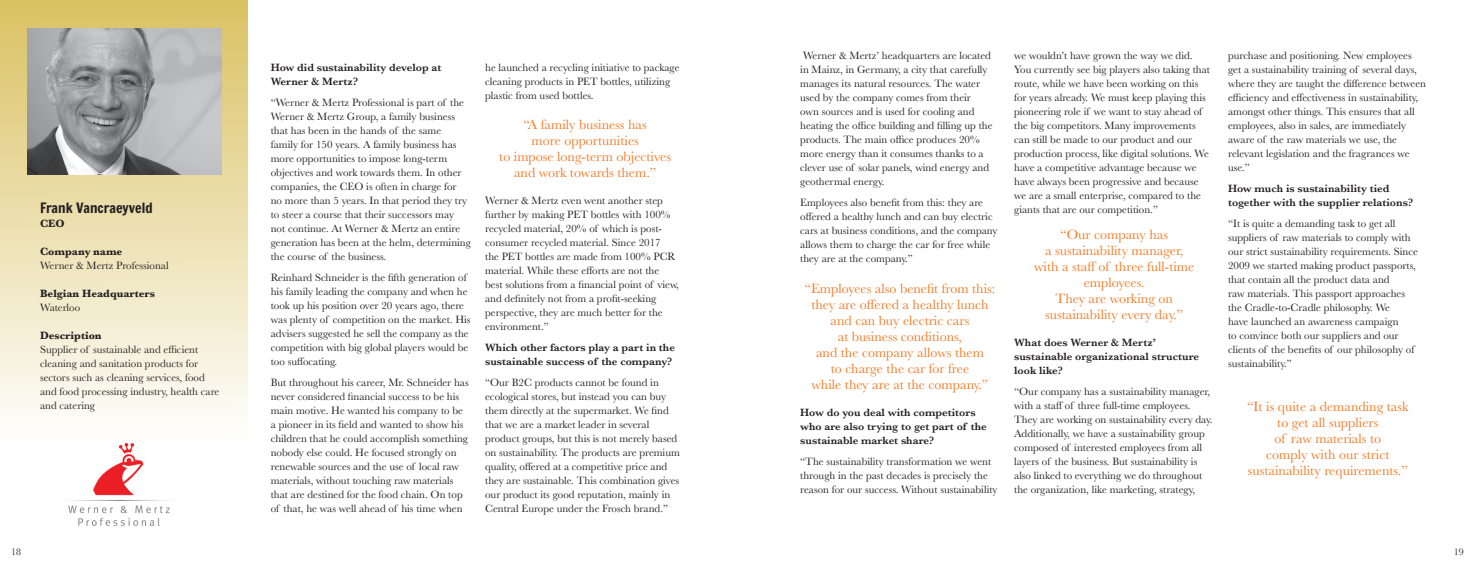
<style>
.page{position:relative;width:1475px;height:567px;background:#fff}
.page>*{position:absolute;margin:0;border:0;box-sizing:border-box;transform-origin:0 0}
.t1{font:14px/16px "Baskerville";color:#f47923;text-align:center}
.t2{font:14px "Francois One";color:#231f20}
.t3{font:11px/14px "Baskerville";color:#231f20}
.t4{font:600 11px/14px "Baskerville";color:#231f20}
.t5{font:700 11px "Baskerville";color:#231f20}
.t6{font:10px "Baskerville";color:#231f20}
</style>
<div class="page">
<div style="left:0;top:0;width:248px;height:567px;background:linear-gradient(to bottom,#dbc469,#fff)"></div>
<img style="left:27px;top:28px;width:194px;height:146px">
<img style="left:57px;top:443px;width:124px;height:82px">
<p class="t2" style="left:40px;top:198px;width:114px">Frank Vancraeyveld</p>
<p class="t5" style="left:40px;top:216px;width:26px">CEO</p>
<p class="t5" style="left:40px;top:244px;width:84px">Company name</p>
<p class="t3" style="left:40px;top:259px;width:130px">Werner &amp; Mertz Professional</p>
<p class="t5" style="left:40px;top:286px;width:116px">Belgian Headquarters</p>
<p class="t3" style="left:40px;top:301px;width:42px">Waterloo</p>
<p class="t5" style="left:40px;top:328px;width:63px">Description</p>
<p class="t3" style="left:40px;top:343px;width:181px">Supplier of sustainable and efficient cleaning and sanitation products for sectors such as cleaning services, food and food processing industry, health care and catering</p>
<p class="t4" style="left:271px;top:60px;width:172px">How did sustainability develop at<br>Werner &amp; Mertz?</p>
<p class="t3" style="left:271px;top:95px;width:202px">“Werner &amp; Mertz Professional is part of the Werner &amp; Mertz Group, a family business that has been in the hands of the same family for 150 years. A family business has more opportunities to impose long-term objectives and work towards them. In other companies, the CEO is often in charge for<br>no more than 5 years. In that period they try to steer a course that their successors may not continue. At Werner &amp; Mertz an entire generation has been at the helm, determining the course of the business.</p>
<p class="t3" style="left:271px;top:270px;width:201px">Reinhard Schneider is the fifth generation of his family leading the company and when he took up his position over 20 years ago, there was plenty of competition on the market. His advisers suggested he sell the company as the competition with big global players would be too suffocating.</p>
<p class="t3" style="left:271px;top:375px;width:199px">But throughout his career, Mr. Schneider has never considered financial success to be his main motive. He wanted his company to be a pioneer in its field and wanted to show his children that he could accomplish something nobody else could. He focused strongly on renewable sources and the use of local raw materials, without touching raw materials that are destined for the food chain. On top of that, he was well ahead of his time when</p>
<p class="t3" style="left:485px;top:60px;width:196px">he launched a recycling initiative to package cleaning products in PET bottles, utilizing plastic from used bottles.</p>
<p class="t1" style="left:499px;top:117px;width:173px">“A family business has<br>more opportunities<br>to impose long-term objectives and work towards them.”</p>
<p class="t3" style="left:485px;top:193px;width:195px">Werner &amp; Mertz even went another step further by making PET bottles with 100% recycled material, 20% of which is post&shy;consumer recycled material. Since 2017<br>the PET bottles are made from 100% PCR material. While these efforts are not the best solutions from a financial point of view, and definitely not from a profit-seeking perspective, they are much better for the environment.”</p>
<p class="t4" style="left:485px;top:340px;width:191px">Which other factors play a part in the sustainable success of the company?</p>
<p class="t3" style="left:485px;top:375px;width:196px">“Our B2C products cannot be found in ecological stores, but instead you can buy them directly at the supermarket. We find that we are a market leader in several product groups, but this is not merely based on sustainability. The products are premium quality, offered at a competitive price and they are sustainable. This combination gives our product its good reputation, mainly in Central Europe under the Frosch brand.”</p>
<p class="t3" style="left:800px;top:48px;width:194px">Werner &amp; Mertz’ headquarters are located in Mainz, in Germany, a city that carefully manages its natural resources. The water used by the company comes from their<br>own sources and is used for cooling and heating the office building and filling up the products. The main office produces 20% more energy than it consumes thanks to a clever use of solar panels, wind energy and geothermal energy.</p>
<p class="t3" style="left:800px;top:195px;width:199px">Employees also benefit from this: they are offered a healthy lunch and can buy electric cars at business conditions, and the company allows them to charge the car for free while they are at the company.”</p>
<p class="t1" style="left:804px;top:280px;width:192px">“Employees also benefit from this: they are offered a healthy lunch and can buy electric cars<br>at business conditions,<br>and the company allows them<br>to charge the car for free<br>while they are at the company.”</p>
<p class="t4" style="left:800px;top:405px;width:188px">How do you deal with competitors who are also trying to get part of the sustainable market share?</p>
<p class="t3" style="left:800px;top:454px;width:199px">“The sustainability transformation we went through in the past decades is precisely the reason for our success. Without sustainability</p>
<p class="t3" style="left:1014px;top:48px;width:197px">we wouldn’t have grown the way we did.<br>You currently see big players also taking that route, while we have been working on this for years already. We must keep playing this pioneering role if we want to stay ahead of the big competitors. Many improvements can still be made to our product and our production process, like digital solutions. We have a competitive advantage because we have always been progressive and because we are a small enterprise, compared to the giants that are our competition.”</p>
<p class="t1" style="left:1033px;top:227px;width:162px">“Our company has<br>a sustainability manager, with a staff of three full-time employees.<br>They are working on sustainability every day.”</p>
<p class="t4" style="left:1014px;top:335px;width:186px">What does Werner &amp; Mertz’ sustainable organizational structure look like?</p>
<p class="t3" style="left:1014px;top:384px;width:200px">“Our company has a sustainability manager, with a staff of three full-time employees.<br>They are working on sustainability every day.<br>Additionally, we have a sustainability group composed of interested employees from all layers of the business. But sustainability is also linked to everything we do throughout the organization, like marketing, strategy,</p>
<p class="t3" style="left:1227px;top:48px;width:199px">purchase and positioning. New employees get a sustainability training of several days, where they are taught the difference between efficiency and effectiveness in sustainability, amongst other things. This ensures that all employees, also in sales, are immediately aware of the raw materials we use, the relevant legislation and the fragrances we use.”</p>
<p class="t4" style="left:1227px;top:181px;width:186px">How much is sustainability tied together with the supplier relations?</p>
<p class="t3" style="left:1227px;top:216px;width:191px">“It is quite a demanding task to get all suppliers of raw materials to comply with our strict sustainability requirements. Since 2009 we started making product passports, that contain all the product data and<br>raw materials. This passport approaches the Cradle-to-Cradle philosophy. We<br>have launched an awareness campaign<br>to convince both our suppliers and our clients of the benefits of our philosophy of sustainability.”</p>
<p class="t1" style="left:1246px;top:398px;width:163px">“It is quite a demanding task to get all suppliers<br>of raw materials to<br>comply with our strict sustainability requirements.”</p>
<p class="t6" style="left:11px;top:545px;width:11px">18</p>
<p class="t6" style="left:1453px;top:545px;width:11px">19</p>
</div>
